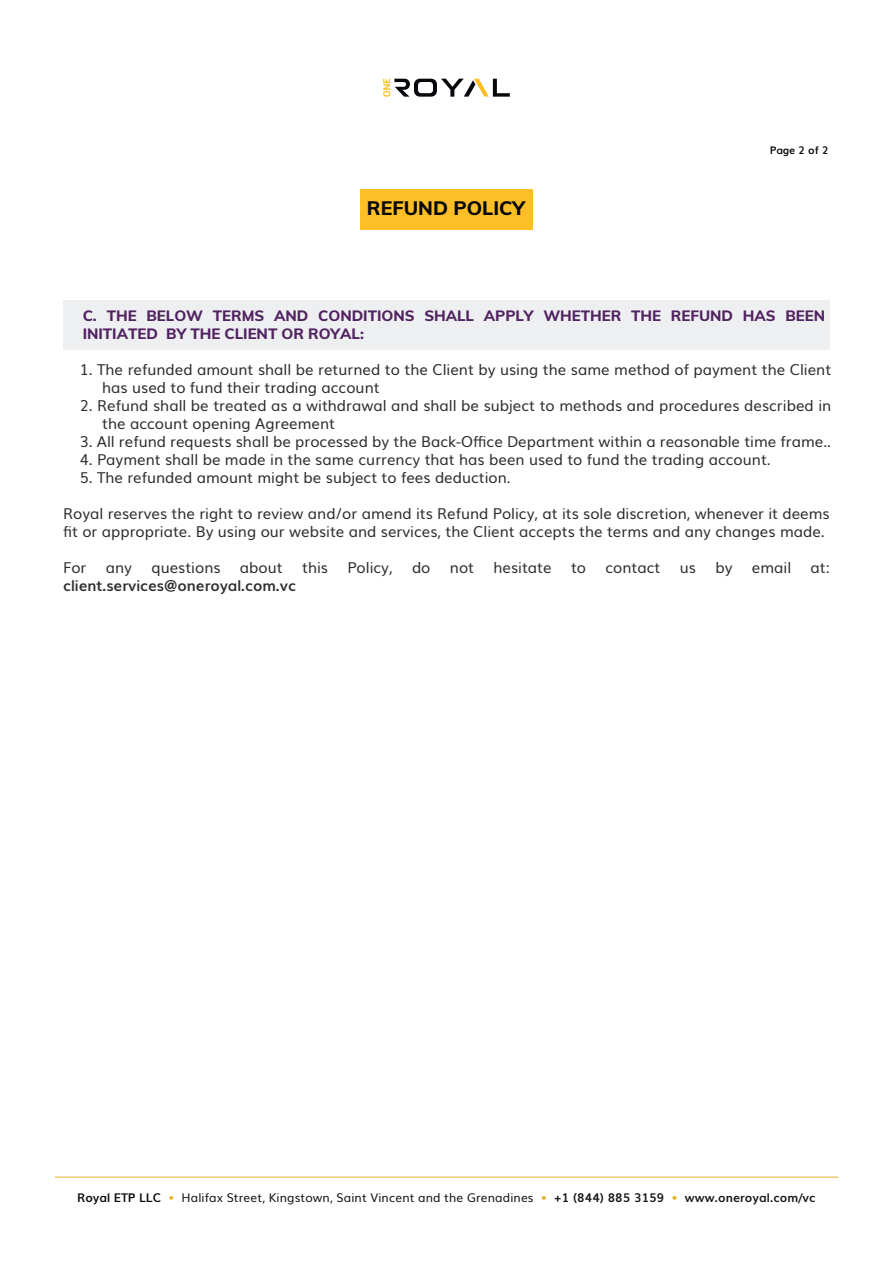
<style>
.page{position:relative;width:893px;height:1263px;background:#fff}
.page>*{position:absolute;margin:0;border:0;box-sizing:border-box;transform-origin:0 0}
.t1{font:800 19.5px "Muli";color:#07080c}
.t2{font:15px/18px "Muli";color:#2f2e2f}
.t3{font:800 15px/18px "Muli";letter-spacing:-.005em;color:#512361}
.t4{font:700 15px "Muli";color:#2f2e2f}
.t5{font:12px "Muli";letter-spacing:.01em;color:#141313}
.t6{font:700 10.5px "Muli";color:#07080c}
.s1{font-weight:700;color:#07080c}
.s2{color:#e6b126}
.s3{font-weight:700;color:#e6b126}
.s4{font-weight:700}
</style>
<div class="page">
<div style="left:63px;top:301px;width:767px;height:49px;background:#eeeff1"></div>
<div style="left:360px;top:189px;width:173px;height:41px;background:#fdbe26"></div>
<svg style="left:383px;top:79px;width:127px;height:18px"></svg>
<hr style="left:55px;top:1177px;width:783px;height:1px;background:#e6b126">
<h1 class="t1" style="left:367px;top:194px;width:160px">REFUND POLICY</h1>
<p class="t6" style="left:770px;top:142px;width:60px">Page 2 of 2</p>
<p class="t3" style="left:83px;top:306px;width:744px">C. THE BELOW TERMS AND CONDITIONS SHALL APPLY WHETHER THE REFUND HAS BEEN<br>INITIATED BY THE CLIENT OR ROYAL:</p>
<p class="t2" style="left:102px;top:360px;width:730px;text-indent:-22px">1. The refunded amount shall be returned to the Client by using the same method of payment the Client has used to fund their trading account</p>
<p class="t2" style="left:102px;top:396px;width:731px;text-indent:-22px">2. Refund shall be treated as a withdrawal and shall be subject to methods and procedures described in the account opening Agreement</p>
<p class="t2" style="left:80px;top:432px;width:753px">3. All refund requests shall be processed by the Back-Office Department within a reasonable time frame..</p>
<p class="t2" style="left:80px;top:450px;width:693px">4. Payment shall be made in the same currency that has been used to fund the trading account.</p>
<p class="t2" style="left:80px;top:468px;width:433px">5. The refunded amount might be subject to fees deduction.</p>
<p class="t2" style="left:63px;top:504px;width:768px">Royal reserves the right to review and/or amend its Refund Policy, at its sole discretion, whenever it deems fit or appropriate. By using our website and services, the Client accepts the terms and any changes made.</p>
<p class="t2" style="left:63px;top:558px;width:25px">For</p>
<p class="t2" style="left:106px;top:558px;width:28px">any</p>
<p class="t2" style="left:151px;top:558px;width:71px">questions</p>
<p class="t2" style="left:240px;top:558px;width:44px">about</p>
<p class="t2" style="left:302px;top:558px;width:27px">this</p>
<p class="t2" style="left:347px;top:558px;width:47px">Policy,</p>
<p class="t2" style="left:412px;top:558px;width:20px">do</p>
<p class="t2" style="left:450px;top:558px;width:26px">not</p>
<p class="t2" style="left:493px;top:558px;width:60px">hesitate</p>
<p class="t2" style="left:571px;top:558px;width:17px">to</p>
<p class="t2" style="left:605px;top:558px;width:57px">contact</p>
<p class="t2" style="left:680px;top:558px;width:18px">us</p>
<p class="t2" style="left:715px;top:558px;width:19px">by</p>
<p class="t2" style="left:752px;top:558px;width:41px">email</p>
<p class="t2" style="left:811px;top:558px;width:21px">at:</p>
<p class="t4" style="left:63px;top:574px;width:234px">client.services@oneroyal.com.vc</p>
<p class="t5" style="left:77px;top:1188px;width:740px"><span class="s1">Royal ETP LLC</span> <span class="s2">•</span> Halifax Street, Kingstown, Saint Vincent and the Grenadines <span class="s3">•</span> <span class="s4">+1 (844) 885 3159</span> <span class="s3">•</span> <span class="s4">www.oneroyal.com/vc</span></p>
</div>
